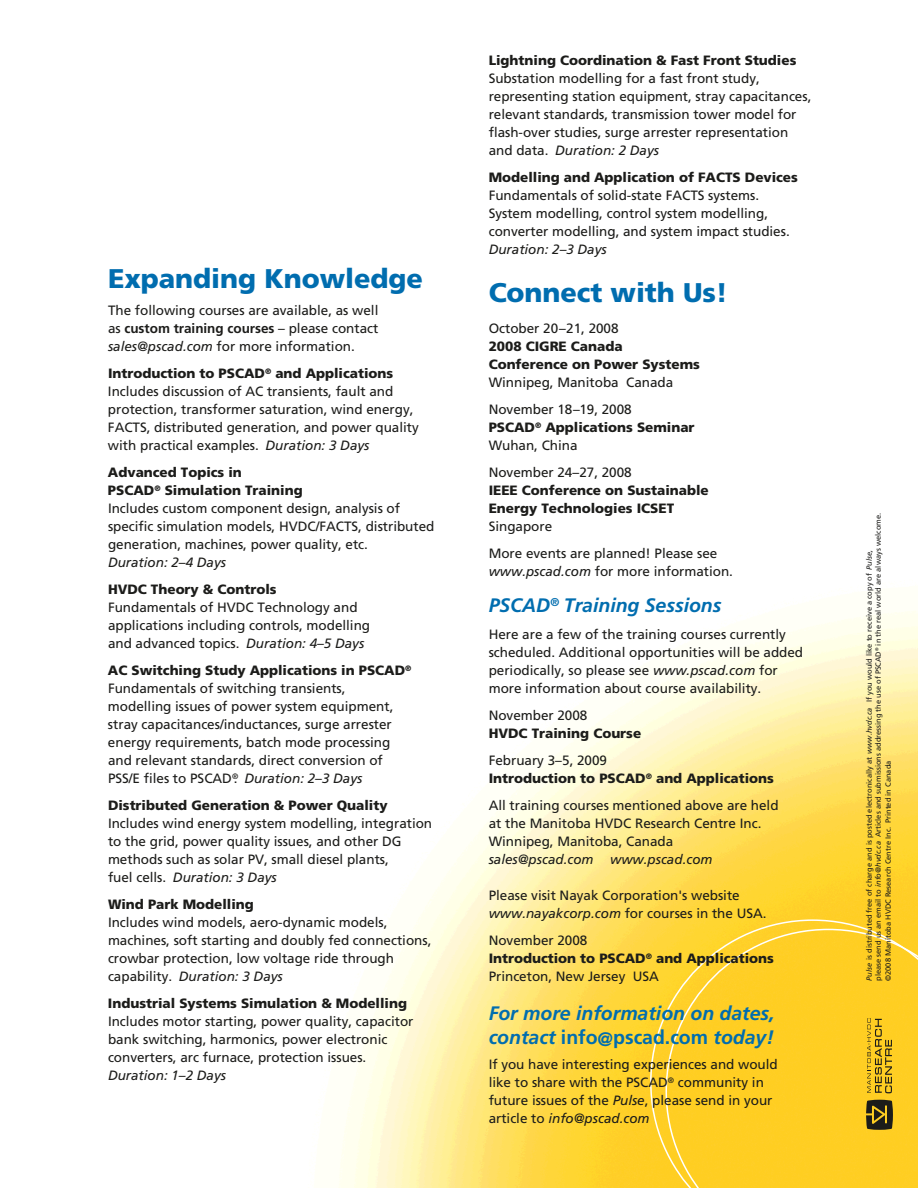
<style>
.page{position:relative;width:918px;height:1188px;background:#fff}
.page>*{position:absolute;margin:0;border:0;box-sizing:border-box;transform-origin:0 0}
.t1{font:900 27px "Frutiger";color:#006daf}
.t2{font:italic 700 19.5px/24px "Frutiger";color:#006daf}
.t3{font:13.5px/18px "Frutiger";color:#1c1c1a}
.t4{font:900 13.5px/18px "Frutiger";color:#1c1c1a}
.t5{font:italic 13.5px "Frutiger";color:#1c1c1a}
.t6{font:7.5px/9px "Frutiger";color:#1c1c1a}
.s1{font-weight:700}
.s2{font-style:italic}
.s3{font-weight:900}
.s4{font-weight:400}
.s5{font-style:normal}
</style>
<div class="page">
<img style="left:338px;top:610px;width:580px;height:578px">
<svg style="left:650px;top:919px;width:268px;height:269px;background:#ffd336"></svg>
<div style="left:666px;top:929px;width:252px;height:259px;background:#ffce23"></div>
<svg style="left:866px;top:1100px;width:27px;height:30px"></svg>
<svg style="left:867px;top:1018px;width:25px;height:75px;background:#cba520"></svg>
<h1 class="t1" style="left:108px;top:262px;width:317px">Expanding Knowledge</h1>
<p class="t3" style="left:108px;top:301px;width:272px;text-align:justify">The following courses are available, as well as <span class="s1">custom training courses</span> – please contact <span class="s2">sales@pscad.com</span> for more information.</p>
<p class="t3" style="left:108px;top:364px;width:312px"><span class="s3">Introduction to PSCAD</span><sup>®</sup> <span class="s3">and Applications </span>Includes discussion of AC transients, fault and protection, transformer saturation, wind energy, FACTS, distributed generation, and power quality with practical examples. <span class="s2">Duration: 3 Days</span></p>
<p class="t3" style="left:108px;top:463px;width:328px"><span class="s3">Advanced Topics in<br>PSCAD</span><sup>®</sup> <span class="s3">Simulation Training<br></span>Includes custom component design, analysis of specific simulation models, HVDC/FACTS, distributed generation, machines, power quality, etc.</p>
<p class="t5" style="left:108px;top:554px;width:120px">Duration: 2–4 Days</p>
<p class="t4" style="left:108px;top:580px;width:170px">HVDC Theory &amp; Controls</p>
<p class="t3" style="left:108px;top:598px;width:264px">Fundamentals of HVDC Technology and applications including controls, modelling and advanced topics. <span class="s2">Duration: 4–5 Days</span></p>
<p class="t3" style="left:108px;top:661px;width:305px"><span class="s3">AC Switching Study Applications in PSCAD</span><sup>® </sup>Fundamentals of switching transients, modelling issues of power system equipment, stray capacitances/inductances, surge arrester energy requirements, batch mode processing and relevant standards, direct conversion of PSS/E files to PSCAD<sup>®</sup>. <span class="s2">Duration: 2–3 Days</span></p>
<p class="t4" style="left:108px;top:796px;width:281px">Distributed Generation &amp; Power Quality</p>
<p class="t3" style="left:108px;top:814px;width:326px">Includes wind energy system modelling, integration to the grid, power quality issues, and other DG methods such as solar PV, small diesel plants,<br>fuel cells. <span class="s2">Duration: 3 Days</span></p>
<p class="t4" style="left:108px;top:895px;width:147px">Wind Park Modelling</p>
<p class="t3" style="left:108px;top:913px;width:325px">Includes wind models, aero-dynamic models, machines, soft starting and doubly fed connections, crowbar protection, low voltage ride through capability. <span class="s2">Duration: 3 Days</span></p>
<p class="t4" style="left:108px;top:994px;width:301px">Industrial Systems Simulation &amp; Modelling</p>
<p class="t3" style="left:108px;top:1012px;width:307px">Includes motor starting, power quality, capacitor bank switching, harmonics, power electronic converters, arc furnace, protection issues.</p>
<p class="t5" style="left:108px;top:1067px;width:120px">Duration: 1–2 Days</p>
<p class="t4" style="left:489px;top:51px;width:309px">Lightning Coordination &amp; Fast Front Studies</p>
<p class="t3" style="left:489px;top:69px;width:324px">Substation modelling for a fast front study, representing station equipment, stray capacitances, relevant standards, transmission tower model for flash-over studies, surge arrester representation and data. <span class="s2">Duration: 2 Days</span></p>
<p class="t4" style="left:489px;top:168px;width:311px">Modelling and Application of FACTS Devices</p>
<p class="t3" style="left:489px;top:186px;width:303px">Fundamentals of solid-state FACTS systems.<br>System modelling, control system modelling, converter modelling, and system impact studies.</p>
<p class="t5" style="left:489px;top:241px;width:120px">Duration: 2–3 Days</p>
<h1 class="t1" style="left:489px;top:276px;width:241px">Connect with Us!</h1>
<p class="t3" style="left:489px;top:319px;width:131px">October 20–21, 2008</p>
<p class="t4" style="left:489px;top:337px;width:213px">2008 CIGRE Canada<br>Conference on Power Systems</p>
<p class="t3" style="left:489px;top:369px;width:186px;line-height:27px">Winnipeg, Manitoba Canada<br>November 18–19, 2008</p>
<p class="t4" style="left:489px;top:418px;width:207px">PSCAD<sup>®</sup> Applications Seminar<br><span class="s4">Wuhan, China</span></p>
<p class="t3" style="left:489px;top:463px;width:145px">November 24–27, 2008</p>
<p class="t4" style="left:489px;top:481px;width:222px">IEEE Conference on Sustainable<br>Energy Technologies ICSET</p>
<p class="t3" style="left:489px;top:513px;width:230px;line-height:27px">Singapore<br>More events are planned! Please see</p>
<p class="t3" style="left:489px;top:562px;width:246px"><span class="s2">www.pscad.com</span> for more information.</p>
<h2 class="t2" style="left:489px;top:593px;width:234px">PSCAD<sup>®</sup> Training Sessions</h2>
<p class="t3" style="left:489px;top:625px;width:316px">Here are a few of the training courses currently scheduled. Additional opportunities will be added periodically, so please see <span class="s2">www.pscad.com</span> for more information about course availability.</p>
<p class="t3" style="left:489px;top:706px;width:100px">November 2008</p>
<p class="t4" style="left:489px;top:724px;width:154px">HVDC Training Course</p>
<p class="t4" style="left:489px;top:751px;width:287px"><span class="s4">February 3–5, 2009<br></span>Introduction to PSCAD<sup>®</sup> and Applications</p>
<p class="t3" style="left:489px;top:796px;width:291px">All training courses mentioned above are held at the Manitoba HVDC Research Centre Inc.<br>Winnipeg, Manitoba, Canada</p>
<p class="t5" style="left:489px;top:851px;width:225px">sales@pscad.com www.pscad.com</p>
<p class="t3" style="left:489px;top:886px;width:279px">Please visit Nayak Corporation's website <span class="s2">www.nayakcorp.com</span> for courses in the USA.</p>
<p class="t3" style="left:489px;top:931px;width:287px">November 2008<br><span class="s3">Introduction to PSCAD</span><sup>®</sup> <span class="s3">and Applications<br></span>Princeton, New Jersey USA</p>
<h2 class="t2" style="left:489px;top:1001px;width:288px">For more information on dates, contact <span class="s5">info@pscad.com</span> today!</h2>
<p class="t3" style="left:489px;top:1056px;width:291px">If you have interesting experiences and would like to share with the PSCAD<sup>®</sup> community in future issues of the <span class="s2">Pulse</span>, please send in your article to <span class="s2">info@pscad.com</span></p>
<p class="t6" style="left:865px;top:981px;width:469px;rotate:-90deg"><span class="s2">Pulse</span> is distributed free of charge and is posted electronically at <span class="s2">www.hvdc.ca</span> If you would like to receive a copy of <span class="s2">Pulse,<br></span>please send us an email to <span class="s2">info@hvdc.ca</span> Articles and submissions addressing the use of PSCAD<sup>®</sup> in the real world are always welcome.</p>
<p class="t6" style="left:884px;top:981px;width:222px;rotate:-90deg">©2008 Manitoba HVDC Research Centre Inc. Printed in Canada</p>
</div>
